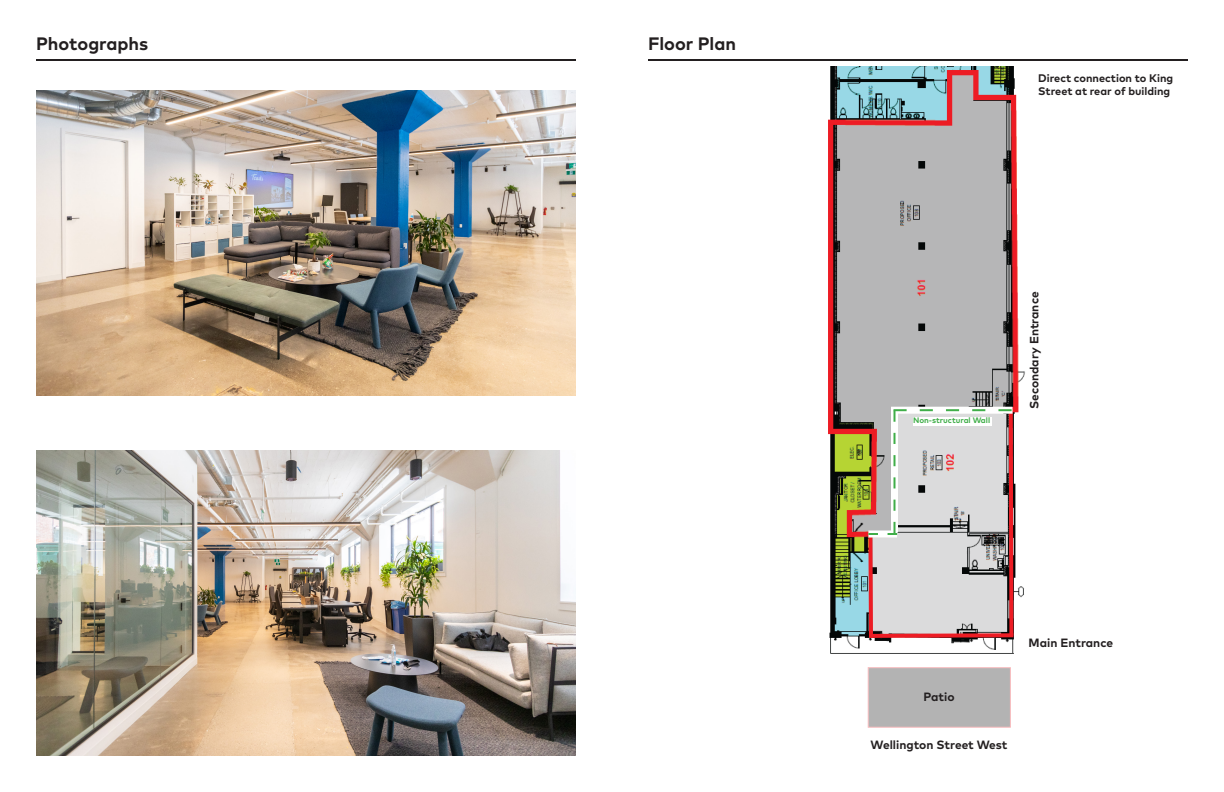
<style>
.page{position:relative;width:1224px;height:792px;background:#fff}
.page>*{position:absolute;margin:0;border:0;box-sizing:border-box;transform-origin:0 0}
.t1{font:700 18px "Mark OT";color:#231f20}
.t2{font:700 12px "Mark OT";color:#231f20}
.t3{font:700 11px/13.2px "Mark OT";color:#231f20}
.t4{font:700 8px "Mark OT";color:#40ae49}
</style>
<div class="page">
<hr style="left:648px;top:59px;width:540px;height:2px;background:#231f20">
<img style="left:828px;top:66px;width:197px;height:588px">
<hr style="left:36px;top:59px;width:540px;height:2px;background:#231f20">
<img style="left:36px;top:90px;width:540px;height:306px">
<img style="left:36px;top:450px;width:540px;height:306px">
<div style="left:868px;top:667px;width:143px;height:61px;background:#b3b3b3"></div>
<svg style="left:866px;top:405px;width:151px;height:237px;background:#cbbfbe"></svg>
<p class="t1" style="left:36px;top:32px;width:114px">Photographs</p>
<p class="t1" style="left:648px;top:32px;width:90px">Floor Plan</p>
<p class="t3" style="left:1038px;top:71px;width:136px">Direct connection to King<br>Street at rear of building</p>
<p class="t4" style="left:913px;top:415px;width:79px">Non-structural Wall</p>
<p class="t2" style="left:1026px;top:409px;width:119px;rotate:-90deg">Secondary Entrance</p>
<p class="t2" style="left:923px;top:689px;width:33px">Patio</p>
<p class="t2" style="left:871px;top:737px;width:138px">Wellington Street West</p>
<p class="t2" style="left:1029px;top:635px;width:86px">Main Entrance</p>
</div>
